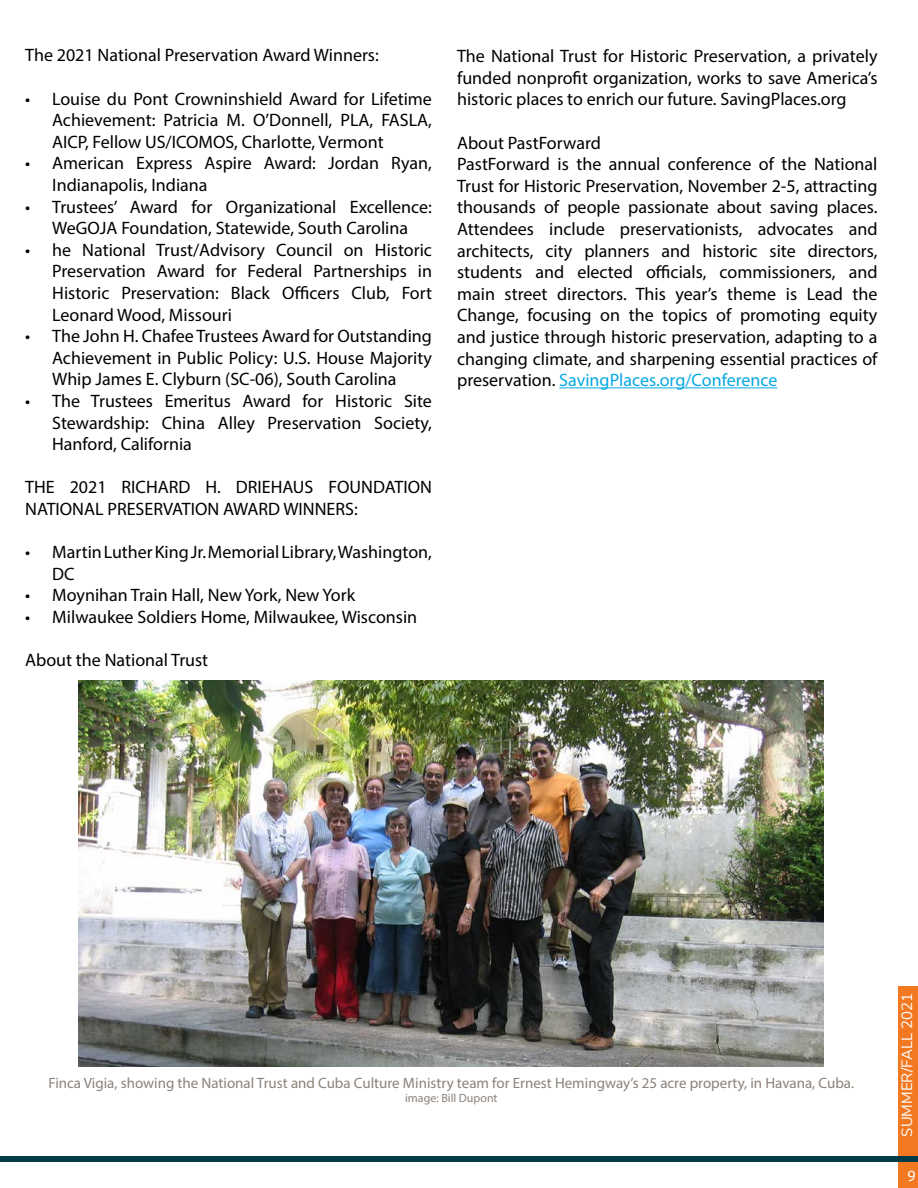
<style>
.page{position:relative;width:918px;height:1188px;background:#fff}
.page>*{position:absolute;margin:0;border:0;box-sizing:border-box;transform-origin:0 0}
.t1{font:18px/21.6px "Myriad Pro";color:#000;text-align:justify}
.t2{font:15.75px "Myriad Pro";color:#fff}
.t3{font:15px "Myriad Pro";color:#8b827a}
.t4{font:15px "Nunito Sans";color:#fff}
.t5{font:12px "Myriad Pro";color:#8b827a}
.s1{color:#05a9e1}
</style>
<div class="page">
<div style="left:898px;top:986px;width:20px;height:202px;background:#f27921"></div>
<div style="left:0;top:1156px;width:918px;height:6px;background:#003b4a"></div>
<img style="left:79px;top:680px;width:745px;height:387px">
<hr style="left:559px;top:387px;width:218px;height:1px;background:#05a9e1">
<p class="t1" style="left:25px;top:44px;width:355px">The 2021 National Preservation Award Winners:</p>
<p class="t1" style="left:52px;top:87px;width:381px;text-indent:-27px">• Louise du Pont Crowninshield Award for Lifetime Achievement: Patricia M. O’Donnell, PLA, FASLA, AICP, Fellow US/ICOMOS, Charlotte, Vermont</p>
<p class="t1" style="left:52px;top:152px;width:381px;text-indent:-27px">• American Express Aspire Award: Jordan Ryan,<br>Indianapolis, Indiana</p>
<p class="t1" style="left:25px;top:195px;width:408px;text-align:center">• Trustees’ Award for Organizational Excellence:<br>WeGOJA Foundation, Statewide, South Carolina</p>
<p class="t1" style="left:52px;top:239px;width:381px;text-indent:-27px">• he National Trust/Advisory Council on Historic Preservation Award for Federal Partnerships in Historic Preservation: Black Officers Club, Fort Leonard Wood, Missouri</p>
<p class="t1" style="left:52px;top:325px;width:381px;text-indent:-27px">• The John H. Chafee Trustees Award for Outstanding Achievement in Public Policy: U.S. House Majority Whip James E. Clyburn (SC-06), South Carolina</p>
<p class="t1" style="left:52px;top:390px;width:381px;text-indent:-27px">• The Trustees Emeritus Award for Historic Site Stewardship: China Alley Preservation Society, Hanford, California</p>
<p class="t1" style="left:25px;top:476px;width:408px">THE 2021 RICHARD H. DRIEHAUS FOUNDATION<br>NATIONAL PRESERVATION AWARD WINNERS:</p>
<p class="t1" style="left:52px;top:541px;width:381px;text-indent:-27px">• Martin Luther King Jr. Memorial Library, Washington,<br>DC</p>
<p class="t1" style="left:25px;top:584px;width:331px">• Moynihan Train Hall, New York, New York</p>
<p class="t1" style="left:25px;top:606px;width:394px">• Milwaukee Soldiers Home, Milwaukee, Wisconsin</p>
<p class="t1" style="left:25px;top:649px;width:185px">About the National Trust</p>
<p class="t1" style="left:457px;top:45px;width:422px">The National Trust for Historic Preservation, a privately funded nonprofit organization, works to save America’s historic places to enrich our future. SavingPlaces.org</p>
<p class="t1" style="left:457px;top:131px;width:422px;text-align:left">About PastForward<br>PastForward is the annual conference of the National Trust for Historic Preservation, November 2-5, attracting thousands of people passionate about saving places.<br>Attendees include preservationists, advocates and architects, city planners and historic site directors, students and elected officials, commissioners, and main street directors. This year’s theme is Lead the Change, focusing on the topics of promoting equity and justice through historic preservation, adapting to a changing climate, and sharpening essential practices of preservation. <span class="s1">SavingPlaces.org/Conference</span></p>
<p class="t3" style="left:48px;top:1074px;width:807px">Finca Vigia, showing the National Trust and Cuba Culture Ministry team for Ernest Hemingway’s 25 acre property, in Havana, Cuba.</p>
<p class="t5" style="left:405px;top:1091px;width:94px">image: Bill Dupont</p>
<p class="t4" style="left:896px;top:1137px;width:145px;rotate:-90deg">SUMMER/FALL 2021</p>
<p class="t2" style="left:908px;top:1166px;width:10px">9</p>
</div>
